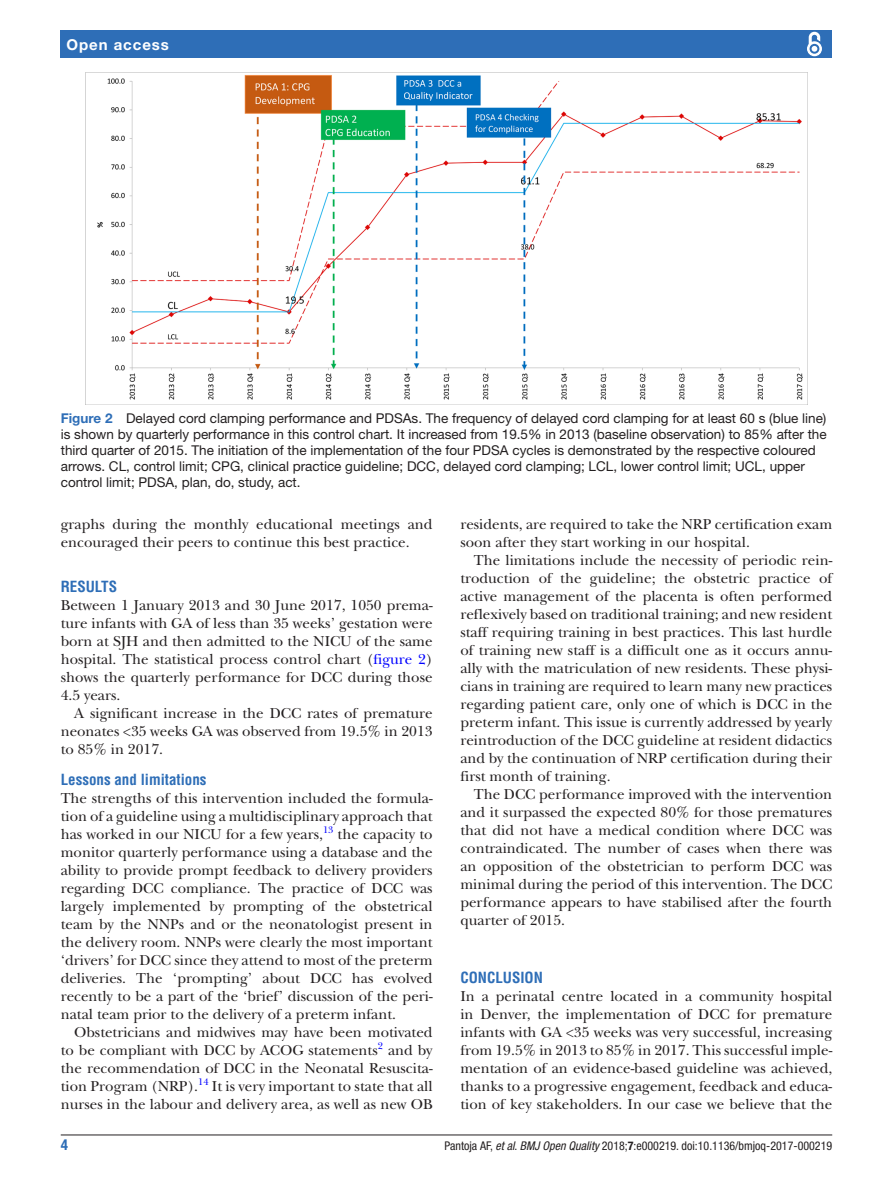
<style>
.page{position:relative;width:893px;height:1191px;background:#fff}
.page>*{position:absolute;margin:0;border:0;box-sizing:border-box;transform-origin:0 0}
.t1{font:15px/18px "New Baskerville";color:#231f20;text-align:justify}
.t2{font:700 condensed 15px "Helvetica LT Std";color:#2e6eb7}
.t3{font:700 15px "Helvetica Neue LT Std";letter-spacing:.065em;color:#fff}
.t4{font:700 condensed 15px "Helvetica Neue LT Std";color:#2e6eb7}
.t5{font:13.5px/16.2px "Helvetica Neue LT Std";color:#231f20}
.t6{font:condensed 12px "Helvetica Neue LT Std";color:#231f20}
.t7{font:9.9px "New Baskerville";color:#00f}
.s1{font-weight:700;color:#2e6eb7}
.s2{color:#00f}
.s3{font-style:italic}
.s4{font-weight:700}
</style>
<div class="page">
<hr style="left:61px;top:1134px;width:771px;height:1px;background:#231f20">
<div style="left:61px;top:31px;width:771px;height:27px;background:#2e6eb7"></div>
<svg style="left:807px;top:31px;width:15px;height:26px"></svg>
<img style="left:85px;top:73px;width:723px;height:332px">
<p class="t3" style="left:66px;top:35px;width:104px">Open access</p>
<p class="t5" style="left:61px;top:409px;width:767px"><span class="s1">Figure 2</span> Delayed cord clamping performance and PDSAs. The frequency of delayed cord clamping for at least 60 s (blue line) is shown by quarterly performance in this control chart. It increased from 19.5% in 2013 (baseline observation) to 85% after the third quarter of 2015. The initiation of the implementation of the four PDSA cycles is demonstrated by the respective coloured arrows. CL, control limit; CPG, clinical practice guideline; DCC, delayed cord clamping; LCL, lower control limit; UCL, upper control limit; PDSA, plan, do, study, act.</p>
<p class="t1" style="left:61px;top:515px;width:373px">graphs during the monthly educational meetings and encouraged their peers to continue this best practice.</p>
<p class="t2" style="left:61px;top:577px;width:49px">Results</p>
<p class="t1" style="left:61px;top:596px;width:373px">Between 1 January 2013 and 30 June 2017, 1050 prema&shy;ture infants with GA of less than 35 weeks’ gestation were born at SJH and then admitted to the NICU of the same hospital. The statistical process control chart (<span class="s2">figure 2</span>) shows the quarterly performance for DCC during those 4.5 years.</p>
<p class="t1" style="left:61px;top:704px;width:373px;text-indent:14px">A significant increase in the DCC rates of premature neonates &lt;35 weeks GA was observed from 19.5% in 2013 to 85% in 2017.</p>
<p class="t2" style="left:61px;top:770px;width:147px">Lessons and limitations</p>
<p class="t1" style="left:61px;top:789px;width:373px">The strengths of this intervention included the formula&shy;tion of a guideline using a multidisciplinary approach that has worked in our NICU for a few years,<sup>13</sup> the capacity to monitor quarterly performance using a database and the ability to provide prompt feedback to delivery providers regarding DCC compliance. The practice of DCC was largely implemented by prompting of the obstetrical team by the NNPs and or the neonatologist present in the delivery room. NNPs were clearly the most important ‘drivers’ for DCC since they attend to most of the preterm deliveries. The ‘prompting’ about DCC has evolved recently to be a part of the ‘brief’ discussion of the peri&shy;natal team prior to the delivery of a preterm infant.</p>
<p class="t1" style="left:61px;top:1023px;width:373px;text-indent:14px">Obstetricians and midwives may have been motivated to be compliant with DCC by ACOG statements<sup>2</sup> and by the recommendation of DCC in the Neonatal Resuscita&shy;tion Program (NRP).</p>
<p class="t7" style="left:198px;top:1075px;width:12px">14</p>
<p class="t1" style="left:61px;top:1077px;width:373px;text-align:right">It is very important to state that all<br>nurses in the labour and delivery area, as well as new OB</p>
<p class="t1" style="left:460px;top:515px;width:373px">residents, are required to take the NRP certification exam soon after they start working in our hospital.</p>
<p class="t1" style="left:460px;top:551px;width:373px;text-indent:14px">The limitations include the necessity of periodic rein&shy;troduction of the guideline; the obstetric practice of active management of the placenta is often performed reflexively based on traditional training; and new resident staff requiring training in best practices. This last hurdle of training new staff is a difficult one as it occurs annu&shy;ally with the matriculation of new residents. These physi&shy;cians in training are required to learn many new practices regarding patient care, only one of which is DCC in the preterm infant. This issue is currently addressed by yearly reintroduction of the DCC guideline at resident didactics and by the continuation of NRP certification during their first month of training.</p>
<p class="t1" style="left:460px;top:785px;width:373px;text-indent:14px">The DCC performance improved with the intervention and it surpassed the expected 80% for those prematures that did not have a medical condition where DCC was contraindicated. The number of cases when there was an opposition of the obstetrician to perform DCC was minimal during the period of this intervention. The DCC performance appears to have stabilised after the fourth quarter of 2015.</p>
<p class="t2" style="left:460px;top:968px;width:84px">Conclusion</p>
<p class="t1" style="left:460px;top:987px;width:373px">In a perinatal centre located in a community hospital in Denver, the implementation of DCC for premature infants with GA &lt;35 weeks was very successful, increasing from 19.5% in 2013 to 85% in 2017. This successful imple&shy;mentation of an evidence-based guideline was achieved, thanks to a progressive engagement, feedback and educa&shy;tion of key stakeholders. In our case we believe that the</p>
<p class="t4" style="left:61px;top:1135px;width:9px">4</p>
<p class="t6" style="left:445px;top:1138px;width:389px">Pantoja AF, <span class="s3">et al</span>. <span class="s3">BMJ Open Quality</span> 2018;<span class="s4">7</span>:e000219. doi:10.1136/bmjoq-2017-000219</p>
</div>
